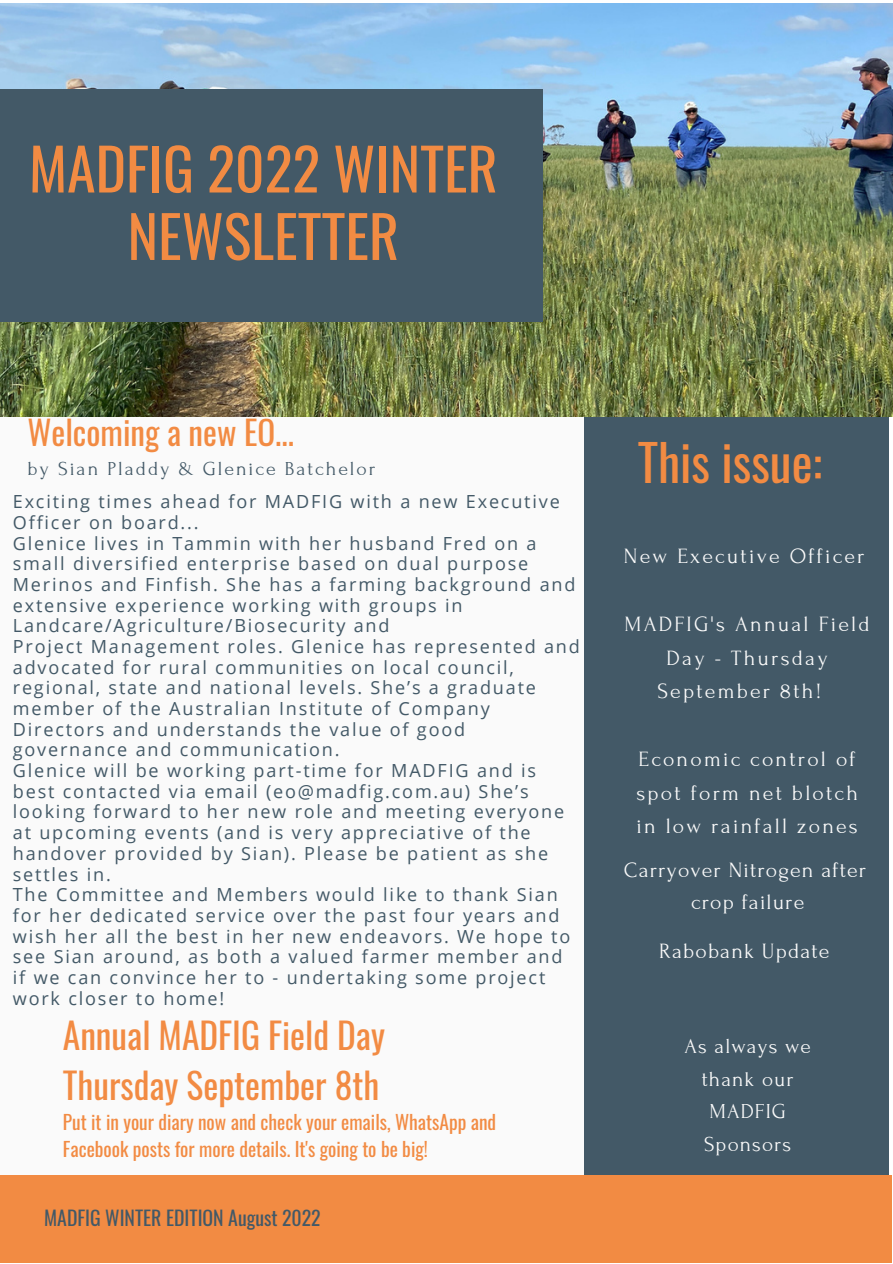
<style>
.page{position:relative;width:893px;height:1264px;background:#fff}
.page>*{position:absolute;margin:0;border:0;box-sizing:border-box;transform-origin:0 0}
.t1{font:57.75px/67.5px "Oswald";color:#f28b43;text-align:center}
.t2{font:49.5px "Oswald";color:#f28b43}
.t3{font:35.55px/49.7px "Oswald";color:#f28b43}
.t4{font:33px "Oswald";color:#f28b43}
.t5{font:21.75px/33.8px "Forum";letter-spacing:.1em;color:#fafafa;text-align:justify}
.t6{font:21.75px/31.5px "Forum";letter-spacing:.05em;color:#fafafa;text-align:center}
.t7{font:21.3px/32.5px "Forum";letter-spacing:.05em;color:#fafafa;text-align:center}
.t8{font:19.8px "Forum";letter-spacing:.1em;color:#435967}
.t9{font:19.8px "Oswald";color:#435967}
.t10{font:19.35px/26.5px "Oswald";color:#f28b43}
.t11{font:18px/20.7px "Open Sans";letter-spacing:.1em;color:#435967}
</style>
<div class="page">
<div style="left:0;top:4px;width:888px;height:1258px;background:#fafafa"></div>
<div style="left:584px;top:389px;width:308px;height:873px;background:#435967"></div>
<img style="left:1px;top:4px;width:891px;height:412px">
<div style="left:0;top:1175px;width:891px;height:87px;background:#f28b43"></div>
<div style="left:0;top:89px;width:542px;height:233px;background:#435967"></div>
<h1 class="t1" style="left:29px;top:133px;width:470px">MADFIG 2022 WINTER<br>NEWSLETTER</h1>
<h3 class="t4" style="left:27px;top:406px;width:268px">Welcoming a new EO...</h3>
<p class="t8" style="left:27px;top:458px;width:349px">by Sian Pladdy &amp; Glenice Batchelor</p>
<p class="t11" style="left:13px;top:491px;width:568px">Exciting times ahead for MADFIG with a new Executive Officer on board...<br>Glenice lives in Tammin with her husband Fred on a small diversified enterprise based on dual purpose Merinos and Finfish. She has a farming background and extensive experience working with groups in Landcare/Agriculture/Biosecurity and<br>Project Management roles. Glenice has represented and advocated for rural communities on local council, regional, state and national levels. She’s a graduate member of the Australian Institute of Company Directors and understands the value of good governance and communication.<br>Glenice will be working part-time for MADFIG and is best contacted via email (eo@madfig.com.au) She’s looking forward to her new role and meeting everyone at upcoming events (and is very appreciative of the handover provided by Sian). Please be patient as she settles in.<br>The Committee and Members would like to thank Sian for her dedicated service over the past four years and wish her all the best in her new endeavors. We hope to see Sian around, as both a valued farmer member and<br>if we can convince her to - undertaking some project work closer to home!</p>
<h3 class="t3" style="left:63px;top:1009px;width:323px">Annual MADFIG Field Day<br>Thursday September 8th</h3>
<p class="t10" style="left:63px;top:1108px;width:435px">Put it in your diary now and check your emails, WhatsApp and<br>Facebook posts for more details. It's going to be big!</p>
<p class="t9" style="left:44px;top:1202px;width:278px">MADFIG WINTER EDITION August 2022</p>
<h2 class="t2" style="left:637px;top:424px;width:186px">This issue:</h2>
<p class="t5" style="left:624px;top:540px;width:242px">New Executive Officer</p>
<p class="t5" style="left:624px;top:607px;width:247px">MADFIG's Annual Field</p>
<p class="t5" style="left:666px;top:641px;width:163px">Day - Thursday</p>
<p class="t5" style="left:657px;top:675px;width:165px">September 8th!</p>
<p class="t5" style="left:636px;top:742px;width:223px">Economic control of spot form net blotch in low rainfall zones</p>
<p class="t6" style="left:624px;top:854px;width:243px">Carryover Nitrogen after crop failure</p>
<p class="t6" style="left:659px;top:935px;width:172px">Rabobank Update</p>
<p class="t7" style="left:684px;top:1030px;width:128px">As always we thank our<br>MADFIG<br>Sponsors</p>
</div>
